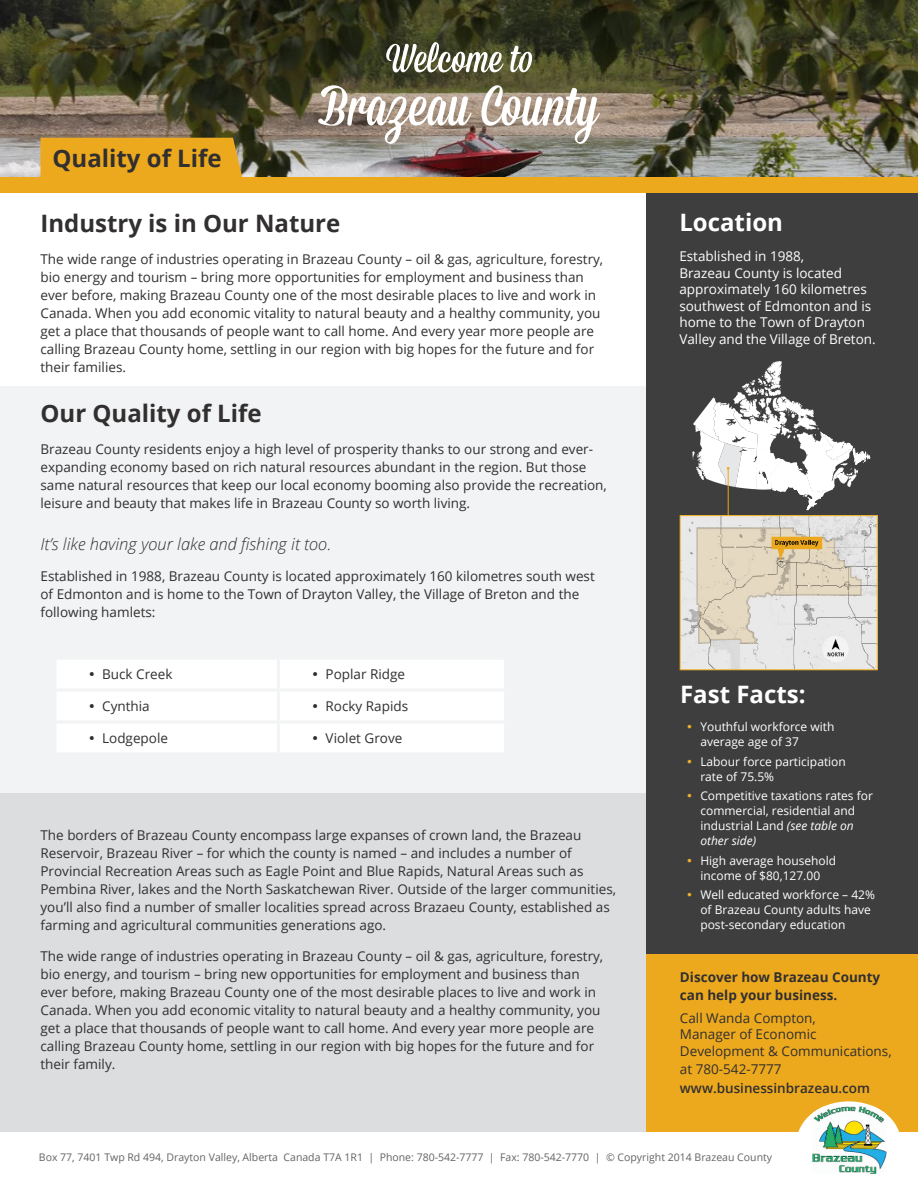
<style>
.page{position:relative;width:918px;height:1188px;background:#fff}
.page>*{position:absolute;margin:0;border:0;box-sizing:border-box;transform-origin:0 0}
.Sub_head{font:700 24px "Open Sans";color:#312f30}
.Sub_head-2{font:700 24px "Open Sans";color:#fff}
.Pull_Quote{font:italic 300 16.5px "Open Sans";color:#312f30}
.Body{font:13.5px/18px "Open Sans";color:#312f30}
.Body-2{font:13.5px/16.5px "Open Sans";color:#fff}
.Body-3{font:700 13.5px/18px "Open Sans";color:#312f30}
.Body-4{font:600 13.5px/19.5px "Open Sans";color:#312f30}
.t1{font:12px/15px "Open Sans";color:#fff}
.t2{font:10.5px "Open Sans";color:#636366}
.s1{color:#eead29}
.s2{font-style:italic}
.s3{font-weight:400}
</style>
<div class="page">
<div style="left:0;top:386px;width:918px;height:740px;background:#f2f3f4"></div>
<img style="left:0;top:0;width:918px;height:177px">
<svg style="left:386px;top:42px;width:146px;height:30px"></svg>
<svg style="left:481px;top:85px;width:119px;height:59px"></svg>
<svg style="left:318px;top:85px;width:153px;height:59px"></svg>
<div style="left:0;top:794px;width:918px;height:338px;background:#dcdddf"></div>
<div style="left:40px;top:138px;width:202px;height:39px;background:#eda91e"></div>
<div style="left:57px;top:660px;width:447px;height:92px;background:#fff"></div>
<hr style="left:53px;top:689px;width:225px;height:3px;background:#f2f3f4">
<hr style="left:53px;top:720px;width:225px;height:3px;background:#f2f3f4">
<hr style="left:277px;top:660px;width:3px;height:29px;background:#f2f3f4">
<hr style="left:278px;top:689px;width:229px;height:3px;background:#f2f3f4">
<hr style="left:277px;top:692px;width:3px;height:28px;background:#f2f3f4">
<hr style="left:278px;top:720px;width:229px;height:3px;background:#f2f3f4">
<hr style="left:277px;top:723px;width:3px;height:29px;background:#f2f3f4">
<div style="left:646px;top:954px;width:272px;height:178px;background:#eda91e"></div>
<div style="left:646px;top:181px;width:272px;height:773px;background:#3e3e3f"></div>
<div style="left:797px;top:1101px;width:104px;height:83px;background:#fff;border-radius:50%"></div>
<img style="left:812px;top:1106px;width:75px;height:68px">
<hr style="left:728px;top:469px;width:1px;height:47px;background:#eda91e">
<svg style="left:692px;top:361px;width:179px;height:150px"></svg>
<img style="left:682px;top:517px;width:194px;height:151px">
<div style="left:680px;top:515px;width:198px;height:155px;border:1px solid #eda91e"></div>
<div style="left:0;top:177px;width:918px;height:15px;background:#eda91e"></div>
<p class="Sub_head" style="left:52px;top:141px;width:171px">Quality of Life</p>
<p class="Sub_head" style="left:40px;top:207px;width:301px">Industry is in Our Nature</p>
<p class="Body" style="left:40px;top:249px;width:564px">The wide range of industries operating in Brazeau County – oil &amp; gas, agriculture, forestry, bio energy and tourism – bring more opportunities for employment and business than ever before, making Brazeau County one of the most desirable places to live and work in Canada. When you add economic vitality to natural beauty and a healthy community, you get a place that thousands of people want to call home. And every year more people are calling Brazeau County home, settling in our region with big hopes for the future and for their families.</p>
<p class="Sub_head" style="left:40px;top:397px;width:223px">Our Quality of Life</p>
<p class="Body" style="left:40px;top:440px;width:568px">Brazeau County residents enjoy a high level of prosperity thanks to our strong and ever&shy;expanding economy based on rich natural resources abundant in the region. But those same natural resources that keep our local economy booming also provide the recreation, leisure and beauty that makes life in Brazeau County so worth living.</p>
<p class="Pull_Quote" style="left:40px;top:533px;width:292px">It’s like having your lake and fishing it too.</p>
<p class="Body" style="left:40px;top:567px;width:556px">Established in 1988, Brazeau County is located approximately 160 kilometres south west of Edmonton and is home to the Town of Drayton Valley, the Village of Breton and the following hamlets:</p>
<p class="Body" style="left:89px;top:665px;width:85px">• Buck Creek</p>
<p class="Body" style="left:312px;top:665px;width:95px">• Poplar Ridge</p>
<p class="Body" style="left:89px;top:697px;width:63px">• Cynthia</p>
<p class="Body" style="left:312px;top:697px;width:98px">• Rocky Rapids</p>
<p class="Body" style="left:89px;top:729px;width:81px">• Lodgepole</p>
<p class="Body" style="left:312px;top:729px;width:92px">• Violet Grove</p>
<p class="Body" style="left:40px;top:825px;width:577px">The borders of Brazeau County encompass large expanses of crown land, the Brazeau Reservoir, Brazeau River – for which the county is named – and includes a number of Provincial Recreation Areas such as Eagle Point and Blue Rapids, Natural Areas such as Pembina River, lakes and the North Saskatchewan River. Outside of the larger communities, you’ll also find a number of smaller localities spread across Brazaeu County, established as farming and agricultural communities generations ago.</p>
<p class="Body" style="left:40px;top:947px;width:564px">The wide range of industries operating in Brazeau County – oil &amp; gas, agriculture, forestry, bio energy, and tourism – bring new opportunities for employment and business than ever before, making Brazeau County one of the most desirable places to live and work in Canada. When you add economic vitality to natural beauty and a healthy community, you get a place that thousands of people want to call home. And every year more people are calling Brazeau County home, settling in our region with big hopes for the future and for their family.</p>
<p class="Sub_head-2" style="left:679px;top:205px;width:105px">Location</p>
<p class="Body-2" style="left:679px;top:248px;width:198px">Established in 1988,<br>Brazeau County is located approximately 160 kilometres southwest of Edmonton and is home to the Town of Drayton<br>Valley and the Village of Breton.</p>
<p class="Sub_head-2" style="left:680px;top:677px;width:127px">Fast Facts:</p>
<p class="t1" style="left:700px;top:719px;width:136px;text-indent:-14px"><span class="s1">•</span> Youthful workforce with average age of 37</p>
<p class="t1" style="left:700px;top:753px;width:147px;text-indent:-14px"><span class="s1">•</span> Labour force participation rate of 75.5%</p>
<p class="t1" style="left:700px;top:788px;width:174px;text-indent:-14px"><span class="s1">•</span> Competitive taxations rates for commercial, residential and industrial Land <span class="s2">(see table on other side)</span></p>
<p class="t1" style="left:687px;top:853px;width:151px;text-align:center"><span class="s1">•</span> High average household income of $80,127.00</p>
<p class="t1" style="left:700px;top:887px;width:176px;text-indent:-14px"><span class="s1">•</span> Well educated workforce – 42% of Brazeau County adults have post-secondary education</p>
<p class="Body-3" style="left:680px;top:968px;width:202px">Discover how Brazeau County can help your business.</p>
<p class="Body" style="left:680px;top:1009px;width:213px;line-height:16.5px">Call Wanda Compton,<br>Manager of Economic<br>Development &amp; Communications,</p>
<p class="Body-4" style="left:680px;top:1059px;width:192px"><span class="s3">at 780-542-7777 </span>www.businessinbrazeau.com</p>
<p class="t2" style="left:39px;top:1150px;width:735px">Box 77, 7401 Twp Rd 494, Drayton Valley, Alberta Canada T7A 1R1 | Phone: 780-542-7777 | Fax: 780-542-7770 | © Copyright 2014 Brazeau County</p>
</div>
